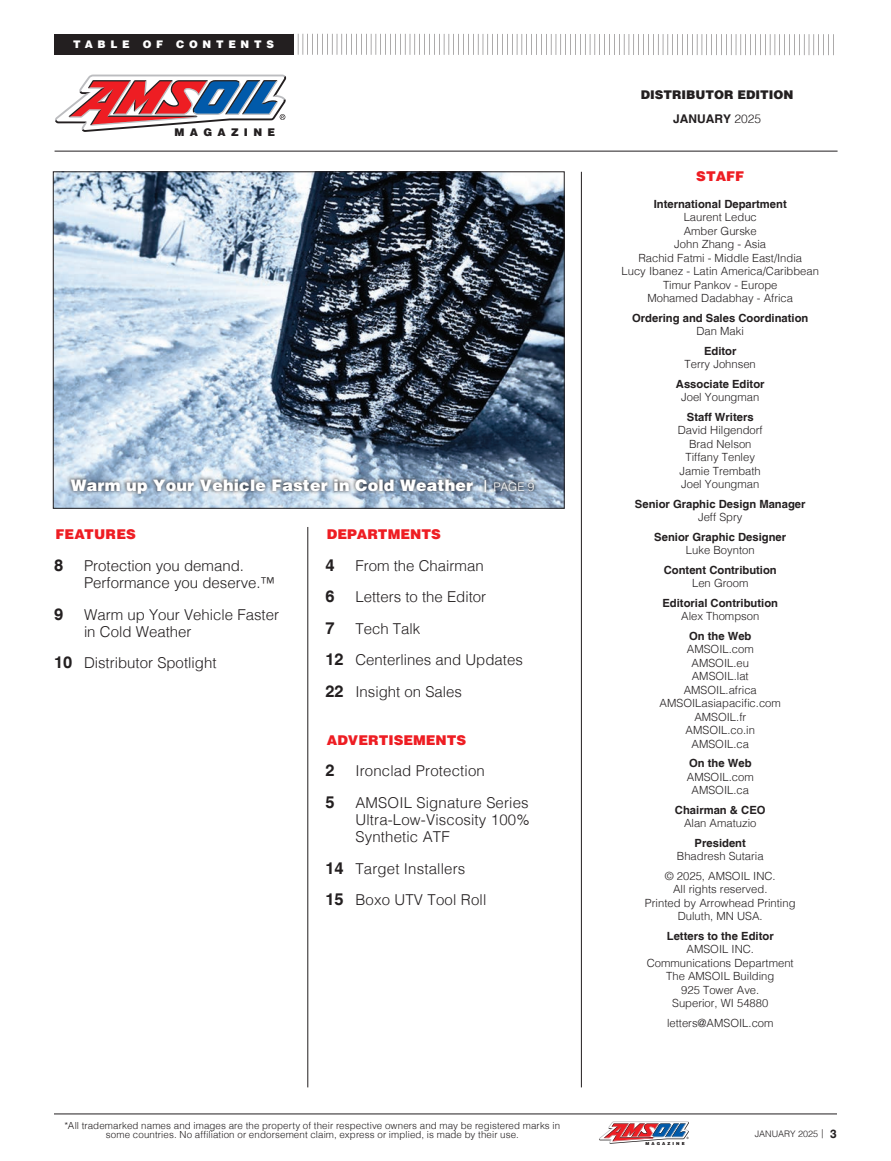
<style>
.page{position:relative;width:891px;height:1161px;background:#fff}
.page>*{position:absolute;margin:0;border:0;box-sizing:border-box;transform-origin:0 0}
.t1{font:700 16.5px "Helvetica LT";color:#231f20}
.t2{font:900 15.9px "Helvetica LT";letter-spacing:.01em;color:#fff}
.t3{font:300 15px/17.2px "Helvetica LT";color:#231f20}
.t4{font:900 13.5px "Helvetica LT";color:#ee1d23}
.t5{font:900 12px "Helvetica LT";color:#231f20}
.t6{font:700 12px "Helvetica LT";color:#231f20}
.t7{font:300 11.25px/13.5px "Helvetica LT";color:#231f20;text-align:center}
.t8{font:700 11.25px/13.5px "Helvetica LT";color:#231f20;text-align:center}
.Subhead{font:900 10.65px "Helvetica LT";letter-spacing:.5em;color:#231f20}
.t9{font:900 10.5px "Helvetica LT";letter-spacing:.45em;color:#fff}
.Disclaimer{font:300 9.75px/9px "Helvetica LT";letter-spacing:.015em;color:#231f20;text-align:center}
.t10{font:300 9px "Helvetica LT";color:#231f20}
.t11{font:900 4.2px "Helvetica LT";letter-spacing:.5em;color:#231f20}
.s1{font-size:11.85px}
.s2{font-weight:300;font-size:11.85px}
.s3{font-weight:700;font-size:16.5px}
.s4{font-weight:300}
.s5{font-weight:700}
.s6{font-weight:700;font-size:12px}
</style>
<div class="page">
<hr style="left:54px;top:1114px;width:783px;height:1px;background:#231f20">
<svg style="left:599px;top:1121px;width:90px;height:23px"></svg>
<img style="left:55px;top:174px;width:507px;height:333px">
<hr style="left:55px;top:151px;width:783px;height:1px;background:#231f20">
<hr style="left:581px;top:172px;width:1px;height:915px;background:#231f20">
<div style="left:54px;top:34px;width:239px;height:21px;background:#231f20"></div>
<svg style="left:293px;top:34px;width:541px;height:21px"></svg>
<hr style="left:308px;top:527px;width:1px;height:560px;background:#231f20">
<svg style="left:55px;top:75px;width:231px;height:57px"></svg>
<div style="left:67px;top:475px;width:472px;height:23px;background:#231f20;opacity:.75"></div>
<p class="t9" style="left:73px;top:37px;width:202px">TABLE OF CONTENTS</p>
<p class="Subhead" style="left:174px;top:126px;width:102px">MAGAZINE</p>
<p class="t2" style="left:71px;top:475px;width:465px">Warm up Your Vehicle Faster in Cold Weather <span class="s1">|</span> <span class="s2">PAGE 9</span></p>
<p class="t4" style="left:56px;top:526px;width:82px">FEATURES</p>
<p class="t1" style="left:54px;top:555px;width:11px">8</p>
<p class="t3" style="left:84px;top:557px;width:192px">Protection you demand.<br>Performance you deserve.™</p>
<p class="t1" style="left:54px;top:604px;width:11px">9</p>
<p class="t3" style="left:84px;top:606px;width:197px">Warm up Your Vehicle Faster in Cold Weather</p>
<p class="t3" style="left:54px;top:654px;width:164px"><span class="s3">10</span> Distributor Spotlight</p>
<p class="t4" style="left:327px;top:526px;width:115px">DEPARTMENTS</p>
<p class="t1" style="left:325px;top:555px;width:11px">4</p>
<p class="t3" style="left:355px;top:557px;width:130px">From the Chairman</p>
<p class="t1" style="left:325px;top:587px;width:11px">6</p>
<p class="t3" style="left:355px;top:588px;width:132px">Letters to the Editor</p>
<p class="t1" style="left:325px;top:618px;width:11px">7</p>
<p class="t3" style="left:355px;top:620px;width:67px">Tech Talk</p>
<p class="t3" style="left:325px;top:651px;width:199px"><span class="s3">12</span> Centerlines and Updates</p>
<p class="t3" style="left:325px;top:683px;width:138px"><span class="s3">22</span> Insight on Sales</p>
<p class="t4" style="left:327px;top:731px;width:141px">ADVERTISEMENTS</p>
<p class="t1" style="left:325px;top:760px;width:11px">2</p>
<p class="t3" style="left:355px;top:762px;width:131px">Ironclad Protection</p>
<p class="t1" style="left:325px;top:792px;width:11px">5</p>
<p class="t3" style="left:355px;top:794px;width:176px;text-align:justify">AMSOIL Signature Series Ultra-Low-Viscosity 100% Synthetic ATF</p>
<p class="t3" style="left:325px;top:860px;width:141px"><span class="s3">14</span> Target Installers</p>
<p class="t3" style="left:325px;top:891px;width:162px"><span class="s3">15</span> Boxo UTV Tool Roll</p>
<p class="Disclaimer" style="left:65px;top:1121px;width:497px">*All trademarked names and images are the property of their respective owners and may be registered marks in some countries. No affiliation or endorsement claim, express or implied, is made by their use.</p>
<p class="t5" style="left:641px;top:87px;width:154px">DISTRIBUTOR EDITION</p>
<p class="t6" style="left:673px;top:111px;width:90px">JANUARY <span class="s4">2025</span></p>
<p class="t4" style="left:696px;top:167px;width:50px">STAFF</p>
<p class="t7" style="left:621px;top:197px;width:199px"><span class="s5">International Department<br></span>Laurent Leduc<br>Amber Gurske<br>John Zhang - Asia<br>Rachid Fatmi - Middle East/India<br>Lucy Ibanez - Latin America/Caribbean<br>Timur Pankov - Europe<br>Mohamed Dadabhay - Africa</p>
<p class="t8" style="left:632px;top:311px;width:178px">Ordering and Sales Coordination<br><span class="s4">Dan Maki</span></p>
<p class="t7" style="left:685px;top:344px;width:73px"><span class="s5">Editor<br></span>Terry Johnsen</p>
<p class="t8" style="left:676px;top:377px;width:90px">Associate Editor<br><span class="s4">Joel Youngman</span></p>
<p class="t7" style="left:678px;top:410px;width:87px"><span class="s5">Staff Writers<br></span>David Hilgendorf<br>Brad Nelson<br>Tiffany Tenley<br>Jamie Trembath<br>Joel Youngman</p>
<p class="t8" style="left:635px;top:497px;width:172px">Senior Graphic Design Manager<br><span class="s4">Jeff Spry</span></p>
<p class="t8" style="left:654px;top:530px;width:133px">Senior Graphic Designer<br><span class="s4">Luke Boynton</span></p>
<p class="t8" style="left:664px;top:563px;width:115px">Content Contribution<br><span class="s4">Len Groom</span></p>
<p class="t8" style="left:662px;top:596px;width:117px">Editorial Contribution<br><span class="s4">Alex Thompson</span></p>
<p class="t7" style="left:660px;top:629px;width:123px"><span class="s5">On the Web<br></span>AMSOIL.com<br>AMSOIL.eu<br>AMSOIL.lat<br>AMSOIL.africa<br>AMSOILasiapacific.com<br>AMSOIL.fr<br>AMSOIL.co.in<br>AMSOIL.ca</p>
<p class="t7" style="left:687px;top:757px;width:68px"><span class="s5">On the Web<br></span>AMSOIL.com<br>AMSOIL.ca</p>
<p class="t8" style="left:675px;top:803px;width:92px">Chairman &amp; CEO<br><span class="s4">Alan Amatuzio</span></p>
<p class="t7" style="left:677px;top:836px;width:88px"><span class="s5">President<br></span>Bhadresh Sutaria</p>
<p class="t7" style="left:645px;top:869px;width:152px">© 2025, AMSOIL INC.<br>All rights reserved.<br>Printed by Arrowhead Printing<br>Duluth, MN USA.</p>
<p class="t7" style="left:647px;top:929px;width:148px"><span class="s5">Letters to the Editor<br></span>AMSOIL INC.<br>Communications Department<br>The AMSOIL Building<br>925 Tower Ave.<br>Superior, WI 54880</p>
<p class="t7" style="left:667px;top:1016px;width:108px">letters@AMSOIL.com</p>
<p class="t11" style="left:645px;top:1141px;width:41px">MAGAZINE</p>
<p class="t10" style="left:755px;top:1128px;width:84px">JANUARY 2025 | <span class="s6">3</span></p>
</div>
